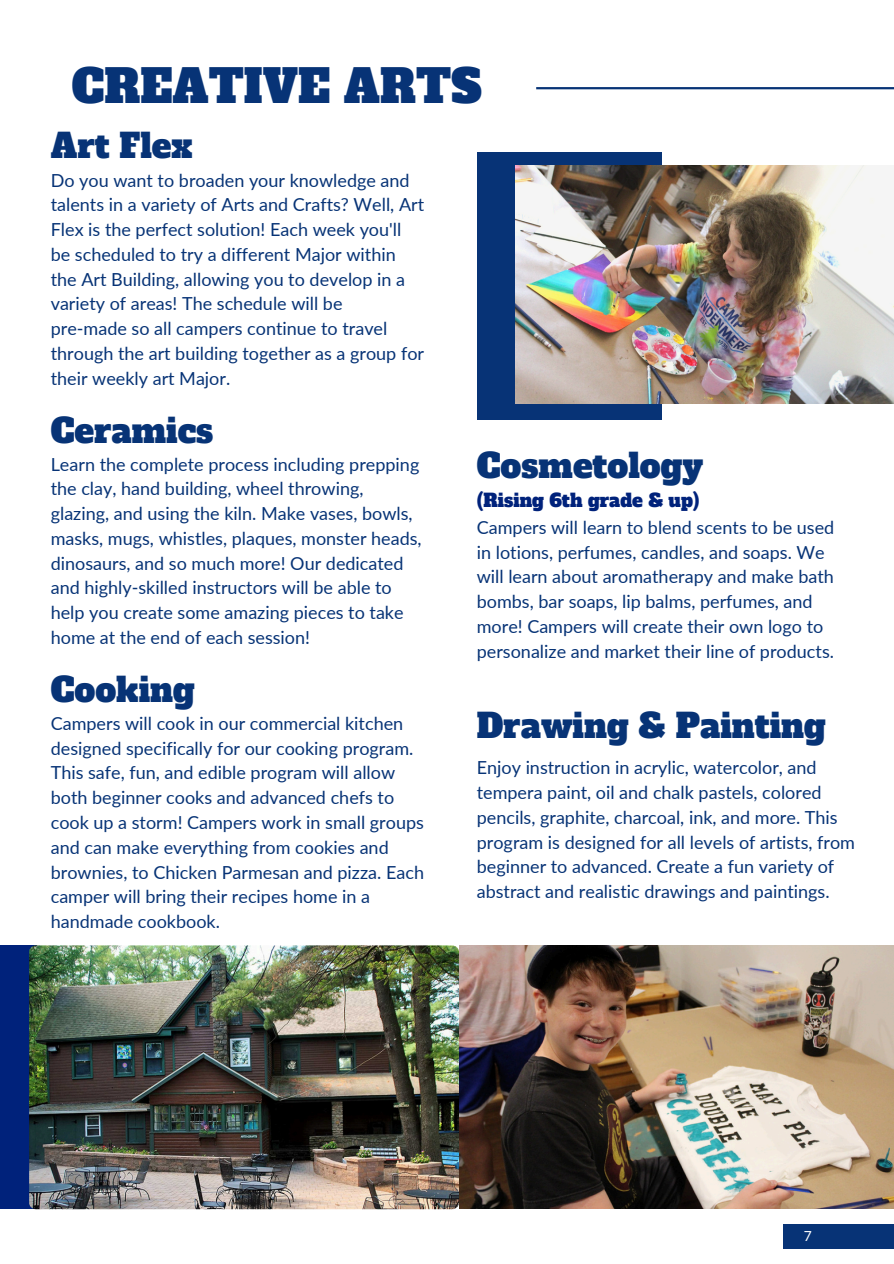
<style>
.page{position:relative;width:894px;height:1264px;background:#fff}
.page>*{position:absolute;margin:0;border:0;box-sizing:border-box;transform-origin:0 0}
.t1{font:45px "Alfa Slab One";color:#073376}
.t2{font:33px "Alfa Slab One";color:#073376}
.t3{font:18px/24.8px "Lato";color:#073376}
.t4{font:18px "Alfa Slab One";color:#00227b}
.t5{font:13.8px "Lato";color:#fff}
</style>
<div class="page">
<hr style="left:536px;top:87px;width:357px;height:2px;background:#073376">
<div style="left:476px;top:152px;width:185px;height:268px;background:#073376"></div>
<img style="left:515px;top:166px;width:378px;height:237px">
<div style="left:0;top:945px;width:36px;height:263px;background:#00227b"></div>
<img style="left:29px;top:945px;width:430px;height:264px;border-radius:7px">
<div style="left:783px;top:1224px;width:110px;height:24px;background:#073376"></div>
<img style="left:459px;top:945px;width:434px;height:263px">
<p class="t1" style="left:72px;top:56px;width:411px">CREATIVE ARTS</p>
<h2 class="t2" style="left:51px;top:124px;width:143px">Art Flex</h2>
<h2 class="t3" style="left:51px;top:167px;width:375px">Do you want to broaden your knowledge and talents in a variety of Arts and Crafts? Well, Art Flex is the perfect solution! Each week you'll be scheduled to try a different Major within the Art Building, allowing you to develop in a variety of areas! The schedule will be</h2>
<p class="t3" style="left:51px;top:316px;width:375px">pre-made so all campers continue to travel through the art building together as a group for their weekly art Major.</p>
<p class="t2" style="left:51px;top:408px;width:164px">Ceramics</p>
<h2 class="t3" style="left:51px;top:451px;width:372px">Learn the complete process including prepping the clay, hand building, wheel throwing, glazing, and using the kiln. Make vases, bowls, masks, mugs, whistles, plaques, monster heads, dinosaurs, and so much more! Our dedicated and highly-skilled instructors will be able to help you create some amazing pieces to take home at the end of each session!</h2>
<p class="t2" style="left:476px;top:444px;width:228px">Cosmetology</p>
<p class="t4" style="left:476px;top:489px;width:224px">(Rising 6th grade &amp; up)</p>
<h2 class="t3" style="left:476px;top:514px;width:359px">Campers will learn to blend scents to be used in lotions, perfumes, candles, and soaps. We will learn about aromatherapy and make bath bombs, bar soaps, lip balms, perfumes, and more! Campers will create their own logo to personalize and market their line of products.</h2>
<p class="t2" style="left:51px;top:667px;width:145px">Cooking</p>
<p class="t3" style="left:51px;top:710px;width:354px">Campers will cook in our commercial kitchen</p>
<p class="t2" style="left:476px;top:703px;width:350px">Drawing &amp; Painting</p>
<p class="t3" style="left:51px;top:735px;width:375px">designed specifically for our cooking program.<br>This safe, fun, and edible program will allow both beginner cooks and advanced chefs to cook up a storm! Campers work in small groups and can make everything from cookies and brownies, to Chicken Parmesan and pizza. Each camper will bring their recipes home in a handmade cookbook.</p>
<h2 class="t3" style="left:476px;top:755px;width:380px">Enjoy instruction in acrylic, watercolor, and tempera paint, oil and chalk pastels, colored pencils, graphite, charcoal, ink, and more. This program is designed for all levels of artists, from beginner to advanced. Create a fun variety of abstract and realistic drawings and paintings.</h2>
<p class="t5" style="left:803px;top:1227px;width:10px">7</p>
</div>
